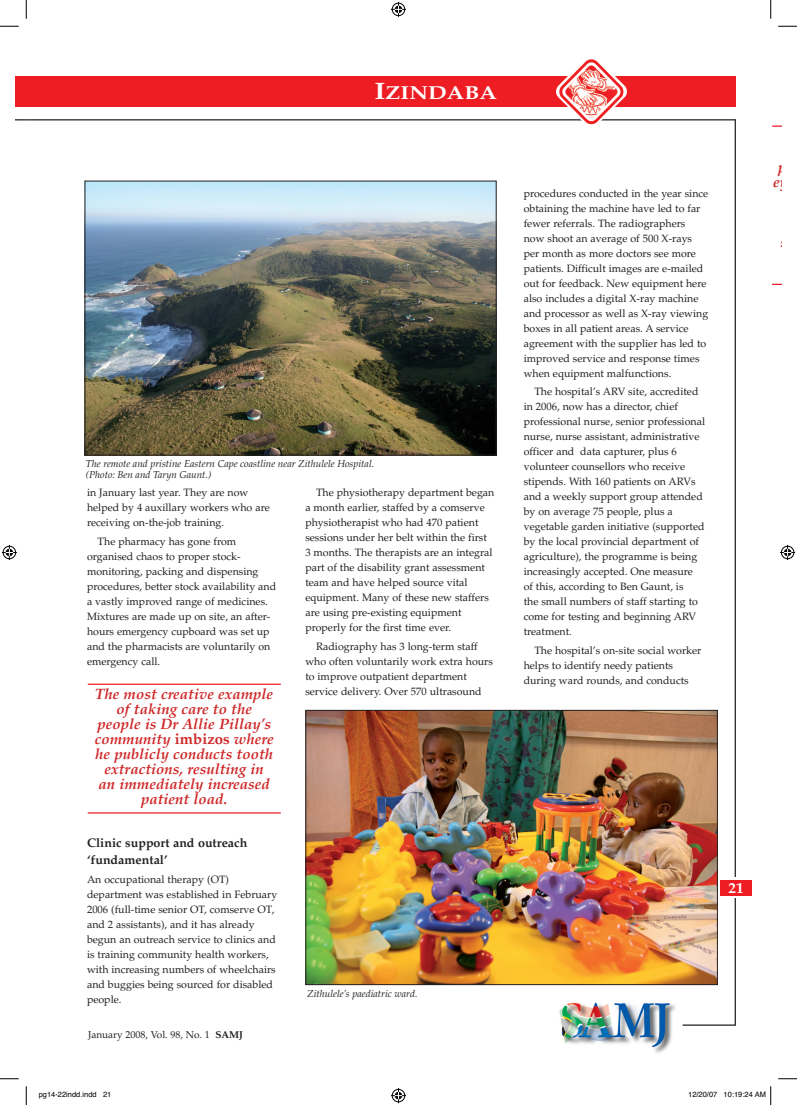
<style>
.page{position:relative;width:797px;height:1105px;background:#fff}
.page>*{position:absolute;margin:0;border:0;box-sizing:border-box;transform-origin:0 0}
.t1{font:700 18.75px "Palatino";color:#fff;scale:1.2 1}
.t2{font:italic 700 15px/15px "Palatino";color:#cf2728;text-align:center}
.t3{font:700 15px "Palatino";color:#fff}
.t4{font:700 12.5px/17.5px "Palatino";color:#231f20}
.t5{font:10.62px/15px "Palatino";color:#231f20}
.t6{font:italic 10px/11.2px "Palatino";color:#231f20}
.t7{font:10px "Palatino";color:#231f20}
.t8{font:7.5px "Helvetica";color:#000}
.s1{font-size:23.75px}
.s2{font-style:normal}
.s3{font-weight:700}
</style>
<div class="page">
<div style="left:16px;top:77px;width:10px;height:30px;background:#ee1d23"></div>
<hr style="left:734px;top:119px;width:2px;height:906px;background:#231f20">
<div style="left:723px;top:877px;width:23px;height:21px;background:#fff"></div>
<hr style="left:682px;top:1024px;width:53px;height:2px;background:#231f20">
<div style="left:26px;top:77px;width:709px;height:30px;background:#ee1d23"></div>
<hr style="left:26px;top:119px;width:709px;height:1px;background:#231f20">
<img style="left:556px;top:59px;width:71px;height:66px">
<div style="left:719px;top:880px;width:32px;height:16px;background:#ee1d23"></div>
<img style="left:307px;top:712px;width:408px;height:271px">
<div style="left:305px;top:710px;width:412px;height:275px;border:1px solid #231f20"></div>
<hr style="left:88px;top:684px;width:193px;height:1px;background:#ee1d23">
<hr style="left:88px;top:812px;width:193px;height:1px;background:#ee1d23">
<img style="left:87px;top:183px;width:407px;height:270px">
<div style="left:85px;top:181px;width:411px;height:274px;border:1px solid #231f20"></div>
<img style="left:559px;top:1002px;width:117px;height:51px">
<svg style="left:0;top:25px;width:19px;height:2px"></svg>
<svg style="left:778px;top:25px;width:19px;height:2px"></svg>
<svg style="left:0;top:1078px;width:19px;height:1px"></svg>
<svg style="left:778px;top:1078px;width:19px;height:1px"></svg>
<svg style="left:25px;top:0;width:2px;height:19px"></svg>
<svg style="left:25px;top:1086px;width:2px;height:19px"></svg>
<svg style="left:770px;top:0;width:1px;height:19px"></svg>
<svg style="left:391px;top:2px;width:15px;height:15px"></svg>
<svg style="left:391px;top:1088px;width:15px;height:15px"></svg>
<svg style="left:2px;top:545px;width:15px;height:15px"></svg>
<svg style="left:780px;top:545px;width:15px;height:15px"></svg>
<svg style="left:770px;top:1086px;width:1px;height:19px"></svg>
<h1 class="t1" style="left:374px;top:82px;width:103px"><span class="s1">I</span>ZINDABA</h1>
<p class="t6" style="left:86px;top:458px;width:290px">The remote and pristine Eastern Cape coastline near Zithulele Hospital. (Photo: Ben and Taryn Gaunt.)</p>
<p class="t5" style="left:87px;top:485px;width:184px">in January last year. They are now helped by 4 auxillary workers who are receiving on-the-job training.</p>
<p class="t5" style="left:87px;top:534px;width:191px;text-indent:11px">The pharmacy has gone from organised chaos to proper stock&shy;monitoring, packing and dispensing procedures, better stock availability and a vastly improved range of medicines.<br>Mixtures are made up on site, an after&shy;hours emergency cupboard was set up and the pharmacists are voluntarily on emergency call.</p>
<h2 class="t2" style="left:95px;top:687px;width:180px">The most creative example of taking care to the people is Dr Allie Pillay’s community <span class="s2">imbizos</span> where he publicly conducts tooth extractions, resulting in an immediately increased patient load.</h2>
<p class="t4" style="left:87px;top:834px;width:162px">Clinic support and outreach ‘fundamental’</p>
<p class="t5" style="left:87px;top:872px;width:192px">An occupational therapy (OT) department was established in February 2006 (full-time senior OT, comserve OT, and 2 assistants), and it has already begun an outreach service to clinics and is training community health workers, with increasing numbers of wheelchairs and buggies being sourced for disabled people.</p>
<p class="t7" style="left:88px;top:1029px;width:156px">January 2008, Vol. 98, No. 1 <span class="s3">SAMJ</span></p>
<p class="t5" style="left:305px;top:485px;width:191px;text-indent:11px">The physiotherapy department began a month earlier, staffed by a comserve physiotherapist who had 470 patient sessions under her belt within the first 3 months. The therapists are an integral part of the disability grant assessment team and have helped source vital equipment. Many of these new staffers are using pre-existing equipment properly for the first time ever.</p>
<p class="t5" style="left:305px;top:639px;width:189px;text-indent:11px">Radiography has 3 long-term staff who often voluntarily work extra hours to improve outpatient department service delivery. Over 570 ultrasound</p>
<p class="t6" style="left:307px;top:988px;width:112px">Zithulele’s paediatric ward.</p>
<p class="t5" style="left:523px;top:186px;width:186px">procedures conducted in the year since obtaining the machine have led to far fewer referrals. The radiographers now shoot an average of 500 X-rays per month as more doctors see more patients. Difficult images are e-mailed out for feedback. New equipment here also includes a digital X-ray machine and processor as well as X-ray viewing boxes in all patient areas. A service agreement with the supplier has led to improved service and response times when equipment malfunctions.</p>
<p class="t5" style="left:523px;top:384px;width:183px;text-indent:11px">The hospital’s ARV site, accredited in 2006, now has a director, chief professional nurse, senior professional nurse, nurse assistant, administrative officer and data capturer, plus 6 volunteer counsellors who receive stipends. With 160 patients on ARVs and a weekly support group attended by on average 75 people, plus a vegetable garden initiative (supported by the local provincial department of agriculture), the programme is being increasingly accepted. One measure<br>of this, according to Ben Gaunt, is<br>the small numbers of staff starting to come for testing and beginning ARV treatment.</p>
<p class="t5" style="left:523px;top:643px;width:179px;text-indent:11px">The hospital’s on-site social worker helps to identify needy patients during ward rounds, and conducts</p>
<h2 class="t3" style="left:728px;top:879px;width:16px">21</h2>
<h2 class="t2" style="left:773px;top:174px;width:23px">eye</h2>
<h2 class="t2" style="left:780px;top:234px;width:15px">se</h2>
<p class="t8" style="left:39px;top:1090px;width:74px">pg14-22indd.indd 21</p>
<p class="t8" style="left:688px;top:1090px;width:79px">12/20/07 10:19:24 AM</p>
</div>
